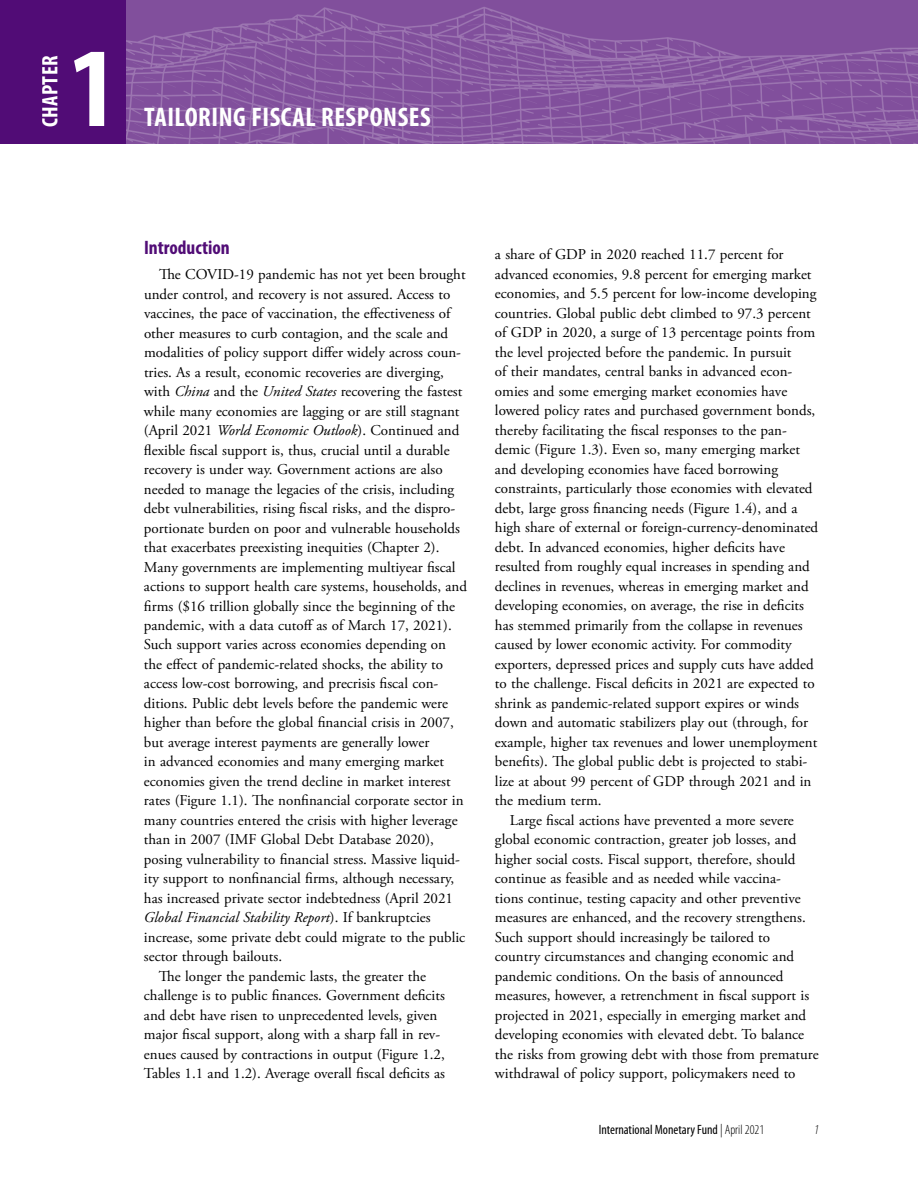
<style>
.page{position:relative;width:918px;height:1188px;background:#fff}
.page>*{position:absolute;margin:0;border:0;box-sizing:border-box;transform-origin:0 0}
.t1{font:700 condensed 114px "Myriad Pro";color:#fff}
.t2{font:700 condensed 27px "Myriad Pro";letter-spacing:.02em;color:#fff}
.t3{font:700 condensed 22.5px "Myriad Pro";letter-spacing:.02em;color:#fff}
.t4{font:700 condensed 19.5px "Myriad Pro";color:#510c76}
.t5{font:15px "Adobe Garamond Pro";color:#000}
.t6{font:italic 15px "Adobe Garamond Pro";color:#000}
.t7{font:condensed 13.5px "Myriad Pro";color:#000}
.t8{font:italic 300 condensed 13.5px "Myriad Pro";color:#000}
.s1{font-style:italic}
.s2{font-style:normal}
.s3{font-weight:300}
</style>
<div class="page">
<div style="left:0;top:0;width:126px;height:144px;background:#510c76"></div>
<img style="left:126px;top:0;width:792px;height:144px">
<h3 class="t3" style="left:36px;top:127px;width:74px;rotate:-90deg">CHAPTER</h3>
<h1 class="t1" style="left:69px;top:17px;width:50px">1</h1>
<h2 class="t2" style="left:144px;top:100px;width:288px">TAILORING FISCAL RESPONSES</h2>
<h3 class="t4" style="left:144px;top:235px;width:87px">Introduction</h3>
<p class="t5" style="left:159px;top:265px;width:308px">The COVID-19 pandemic has not yet been brought</p>
<p class="t5" style="left:144px;top:285px;width:308px">under control, and recovery is not assured. Access to</p>
<p class="t5" style="left:144px;top:304px;width:308px">vaccines, the pace of vaccination, the effectiveness of</p>
<p class="t5" style="left:144px;top:324px;width:306px">other measures to curb contagion, and the scale and</p>
<p class="t5" style="left:144px;top:343px;width:319px">modalities of policy support differ widely across coun-</p>
<p class="t5" style="left:144px;top:363px;width:302px">tries. As a result, economic recoveries are diverging,</p>
<p class="t5" style="left:144px;top:382px;width:320px">with <span class="s1">China</span> and the <span class="s1">United States</span> recovering the fastest</p>
<p class="t5" style="left:144px;top:402px;width:317px">while many economies are lagging or are still stagnant</p>
<p class="t5" style="left:144px;top:421px;width:317px">(April 2021 <span class="s1">World Economic Outlook</span>). Continued and</p>
<p class="t5" style="left:144px;top:441px;width:307px">flexible fiscal support is, thus, crucial until a durable</p>
<p class="t5" style="left:144px;top:460px;width:300px">recovery is under way. Government actions are also</p>
<p class="t5" style="left:144px;top:480px;width:312px">needed to manage the legacies of the crisis, including</p>
<p class="t5" style="left:144px;top:499px;width:313px">debt vulnerabilities, rising fiscal risks, and the dispro-</p>
<p class="t5" style="left:144px;top:519px;width:317px">portionate burden on poor and vulnerable households</p>
<p class="t5" style="left:144px;top:538px;width:297px">that exacerbates preexisting inequities (Chapter 2).</p>
<p class="t5" style="left:144px;top:558px;width:313px">Many governments are implementing multiyear fiscal</p>
<p class="t5" style="left:144px;top:577px;width:325px">actions to support health care systems, households, and</p>
<p class="t5" style="left:144px;top:597px;width:313px">firms ($16 trillion globally since the beginning of the</p>
<p class="t5" style="left:144px;top:616px;width:309px">pandemic, with a data cutoff as of March 17, 2021).</p>
<p class="t5" style="left:144px;top:636px;width:304px">Such support varies across economies depending on</p>
<p class="t5" style="left:144px;top:655px;width:301px">the effect of pandemic-related shocks, the ability to</p>
<p class="t5" style="left:144px;top:675px;width:296px">access low-cost borrowing, and precrisis fiscal con-</p>
<p class="t5" style="left:144px;top:694px;width:306px">ditions. Public debt levels before the pandemic were</p>
<p class="t5" style="left:144px;top:714px;width:311px">higher than before the global financial crisis in 2007,</p>
<p class="t5" style="left:144px;top:733px;width:287px">but average interest payments are generally lower</p>
<p class="t5" style="left:144px;top:753px;width:302px">in advanced economies and many emerging market</p>
<p class="t5" style="left:144px;top:772px;width:308px">economies given the trend decline in market interest</p>
<p class="t5" style="left:144px;top:792px;width:321px">rates (Figure 1.1). The nonfinancial corporate sector in</p>
<p class="t5" style="left:144px;top:811px;width:315px">many countries entered the crisis with higher leverage</p>
<p class="t5" style="left:144px;top:831px;width:292px">than in 2007 (IMF Global Debt Database 2020),</p>
<p class="t5" style="left:144px;top:850px;width:318px">posing vulnerability to financial stress. Massive liquid-</p>
<p class="t5" style="left:144px;top:870px;width:312px">ity support to nonfinancial firms, although necessary,</p>
<p class="t5" style="left:144px;top:889px;width:311px">has increased private sector indebtedness (April 2021</p>
<p class="t6" style="left:144px;top:909px;width:288px">Global Financial Stability Report<span class="s2">). If bankruptcies</span></p>
<p class="t5" style="left:144px;top:928px;width:323px">increase, some private debt could migrate to the public</p>
<p class="t5" style="left:144px;top:948px;width:140px">sector through bailouts.</p>
<p class="t5" style="left:159px;top:967px;width:269px">The longer the pandemic lasts, the greater the</p>
<p class="t5" style="left:144px;top:987px;width:302px">challenge is to public finances. Government deficits</p>
<p class="t5" style="left:144px;top:1006px;width:295px">and debt have risen to unprecedented levels, given</p>
<p class="t5" style="left:144px;top:1026px;width:298px">major fiscal support, along with a sharp fall in rev-</p>
<p class="t5" style="left:144px;top:1045px;width:302px">enues caused by contractions in output (Figure 1.2,</p>
<p class="t5" style="left:144px;top:1065px;width:303px">Tables 1.1 and 1.2). Average overall fiscal deficits as</p>
<p class="t5" style="left:495px;top:246px;width:290px">a share of GDP in 2020 reached 11.7 percent for</p>
<p class="t5" style="left:495px;top:265px;width:318px">advanced economies, 9.8 percent for emerging market</p>
<p class="t5" style="left:495px;top:285px;width:323px">economies, and 5.5 percent for low-income developing</p>
<p class="t5" style="left:495px;top:304px;width:317px">countries. Global public debt climbed to 97.3 percent</p>
<p class="t5" style="left:495px;top:324px;width:322px">of GDP in 2020, a surge of 13 percentage points from</p>
<p class="t5" style="left:495px;top:343px;width:298px">the level projected before the pandemic. In pursuit</p>
<p class="t5" style="left:495px;top:363px;width:299px">of their mandates, central banks in advanced econ-</p>
<p class="t5" style="left:495px;top:382px;width:294px">omies and some emerging market economies have</p>
<p class="t5" style="left:495px;top:402px;width:322px">lowered policy rates and purchased government bonds,</p>
<p class="t5" style="left:495px;top:421px;width:293px">thereby facilitating the fiscal responses to the pan-</p>
<p class="t5" style="left:495px;top:441px;width:307px">demic (Figure 1.3). Even so, many emerging market</p>
<p class="t5" style="left:495px;top:460px;width:285px">and developing economies have faced borrowing</p>
<p class="t5" style="left:495px;top:480px;width:319px">constraints, particularly those economies with elevated</p>
<p class="t5" style="left:495px;top:499px;width:304px">debt, large gross financing needs (Figure 1.4), and a</p>
<p class="t5" style="left:495px;top:519px;width:325px">high share of external or foreign-currency-denominated</p>
<p class="t5" style="left:495px;top:538px;width:291px">debt. In advanced economies, higher deficits have</p>
<p class="t5" style="left:495px;top:558px;width:316px">resulted from roughly equal increases in spending and</p>
<p class="t5" style="left:495px;top:577px;width:315px">declines in revenues, whereas in emerging market and</p>
<p class="t5" style="left:495px;top:597px;width:311px">developing economies, on average, the rise in deficits</p>
<p class="t5" style="left:495px;top:616px;width:309px">has stemmed primarily from the collapse in revenues</p>
<p class="t5" style="left:495px;top:636px;width:298px">caused by lower economic activity. For commodity</p>
<p class="t5" style="left:495px;top:655px;width:320px">exporters, depressed prices and supply cuts have added</p>
<p class="t5" style="left:495px;top:675px;width:321px">to the challenge. Fiscal deficits in 2021 are expected to</p>
<p class="t5" style="left:495px;top:694px;width:306px">shrink as pandemic-related support expires or winds</p>
<p class="t5" style="left:495px;top:714px;width:315px">down and automatic stabilizers play out (through, for</p>
<p class="t5" style="left:495px;top:733px;width:324px">example, higher tax revenues and lower unemployment</p>
<p class="t5" style="left:495px;top:753px;width:314px">benefits). The global public debt is projected to stabi-</p>
<p class="t5" style="left:495px;top:772px;width:318px">lize at about 99 percent of GDP through 2021 and in</p>
<p class="t5" style="left:495px;top:792px;width:108px">the medium term.</p>
<p class="t5" style="left:510px;top:811px;width:285px">Large fiscal actions have prevented a more severe</p>
<p class="t5" style="left:495px;top:831px;width:303px">global economic contraction, greater job losses, and</p>
<p class="t5" style="left:495px;top:850px;width:302px">higher social costs. Fiscal support, therefore, should</p>
<p class="t5" style="left:495px;top:870px;width:288px">continue as feasible and as needed while vaccina-</p>
<p class="t5" style="left:495px;top:889px;width:307px">tions continue, testing capacity and other preventive</p>
<p class="t5" style="left:495px;top:909px;width:312px">measures are enhanced, and the recovery strengthens.</p>
<p class="t5" style="left:495px;top:928px;width:277px">Such support should increasingly be tailored to</p>
<p class="t5" style="left:495px;top:948px;width:301px">country circumstances and changing economic and</p>
<p class="t5" style="left:495px;top:967px;width:290px">pandemic conditions. On the basis of announced</p>
<p class="t5" style="left:495px;top:987px;width:316px">measures, however, a retrenchment in fiscal support is</p>
<p class="t5" style="left:495px;top:1006px;width:313px">projected in 2021, especially in emerging market and</p>
<p class="t5" style="left:495px;top:1026px;width:311px">developing economies with elevated debt. To balance</p>
<p class="t5" style="left:495px;top:1045px;width:325px">the risks from growing debt with those from premature</p>
<p class="t5" style="left:495px;top:1065px;width:302px">withdrawal of policy support, policymakers need to</p>
<p class="t7" style="left:599px;top:1121px;width:167px">International Monetary Fund <span class="s3">| April 2021</span></p>
<p class="t8" style="left:814px;top:1122px;width:6px">1</p>
</div>
